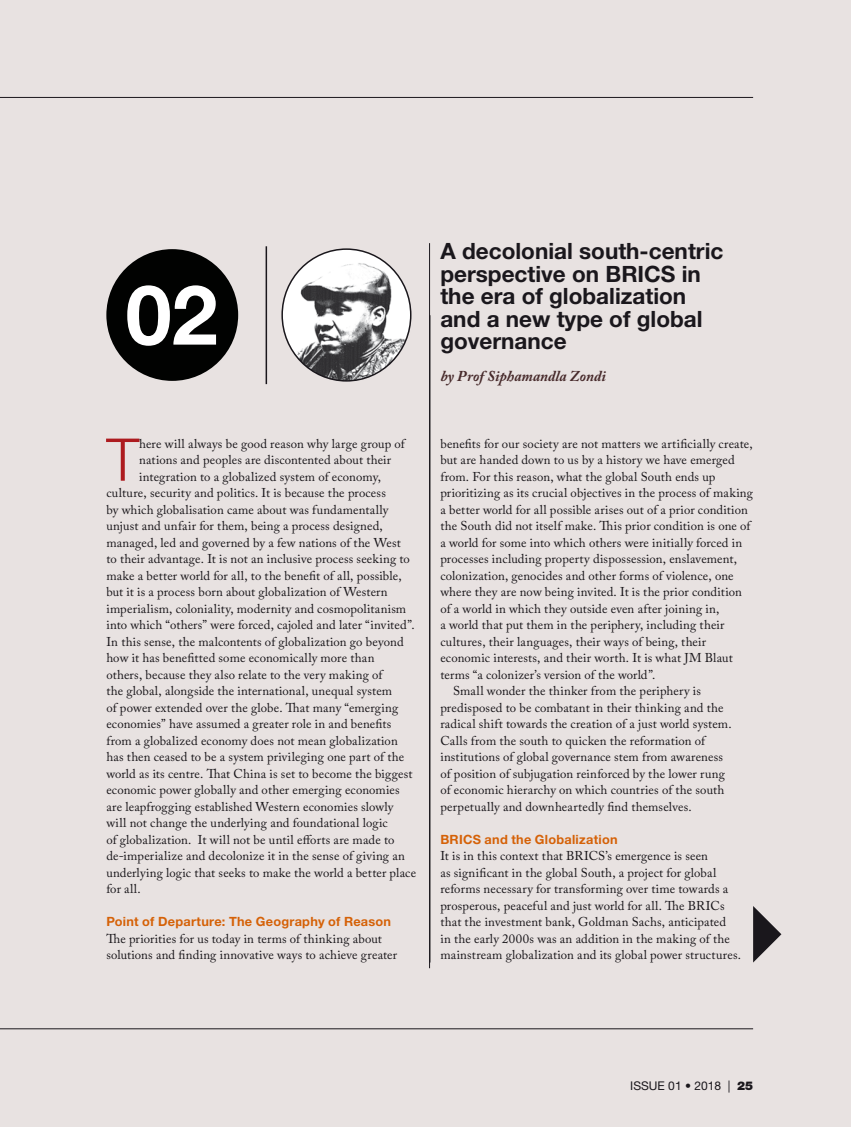
<style>
.page{position:relative;width:851px;height:1127px;background:#fff}
.page>*{position:absolute;margin:0;border:0;box-sizing:border-box;transform-origin:0 0}
.t1{font:700 82.95px "Helvetica Neue LT Pro";color:#fff}
.t2{font:300 58.95px "Helvetica Neue LT Pro";color:#bf1f24}
.t3{font:700 22.5px/22.5px "Helvetica Neue LT Pro";color:#1a171c}
.t4{font:italic 700 15px "Adobe Caslon Pro";color:#472a2b}
.t5{font:12.75px/16.5px "Adobe Caslon Pro";letter-spacing:.01em;color:#1a171c}
.t6{font:700 12.75px "Helvetica Neue LT Pro";letter-spacing:.02em;color:#eb6e08}
.t7{font:12px "Helvetica Neue LT Pro";color:#1a171c}
.s1{font-weight:900}
</style>
<div class="page">
<div style="left:0;top:0;width:850px;height:1127px;background:#e8e2e1"></div>
<hr style="left:429px;top:243px;width:1px;height:725px;background:#1a171c">
<div style="left:106px;top:249px;width:132px;height:132px;background:#010201;border-radius:50%"></div>
<hr style="left:265px;top:246px;width:2px;height:138px;background:#1a171c">
<img style="left:284px;top:251px;width:126px;height:128px">
<hr style="left:0;top:1028px;width:753px;height:1px;background:#1a171c">
<hr style="left:0;top:97px;width:753px;height:1px;background:#1a171c">
<svg style="left:753px;top:906px;width:28px;height:56px"></svg>
<h1 class="t1" style="left:125px;top:264px;width:94px">02</h1>
<h2 class="t2" style="left:106px;top:424px;width:34px">T</h2>
<p class="t5" style="left:139px;top:435px;width:267px">here will always be good reason why large group of</p>
<p class="t5" style="left:139px;top:451px;width:253px">nations and peoples are discontented about their</p>
<p class="t5" style="left:139px;top:468px;width:243px">integration to a globalized system of economy,</p>
<p class="t5" style="left:106px;top:484px;width:281px">culture, security and politics. It is because the process</p>
<p class="t5" style="left:106px;top:501px;width:283px">by which globalisation came about was fundamentally</p>
<p class="t5" style="left:106px;top:517px;width:278px">unjust and unfair for them, being a process designed,</p>
<p class="t5" style="left:106px;top:534px;width:296px">managed, led and governed by a few nations of the West</p>
<p class="t5" style="left:106px;top:550px;width:305px">to their advantage. It is not an inclusive process seeking to</p>
<p class="t5" style="left:106px;top:567px;width:297px">make a better world for all, to the benefit of all, possible,</p>
<p class="t5" style="left:106px;top:583px;width:283px">but it is a process born about globalization of Western</p>
<p class="t5" style="left:106px;top:600px;width:301px">imperialism, coloniality, modernity and cosmopolitanism</p>
<p class="t5" style="left:106px;top:616px;width:310px">into which “others” were forced, cajoled and later “invited”.</p>
<p class="t5" style="left:106px;top:633px;width:299px">In this sense, the malcontents of globalization go beyond</p>
<p class="t5" style="left:106px;top:649px;width:269px">how it has benefitted some economically more than</p>
<p class="t5" style="left:106px;top:666px;width:277px">others, because they also relate to the very making of</p>
<p class="t5" style="left:106px;top:682px;width:287px">the global, alongside the international, unequal system</p>
<p class="t5" style="left:106px;top:699px;width:293px">of power extended over the globe. That many “emerging</p>
<p class="t5" style="left:106px;top:715px;width:286px">economies” have assumed a greater role in and benefits</p>
<p class="t5" style="left:106px;top:732px;width:293px">from a globalized economy does not mean globalization</p>
<p class="t5" style="left:106px;top:748px;width:299px">has then ceased to be a system privileging one part of the</p>
<p class="t5" style="left:106px;top:765px;width:307px">world as its centre. That China is set to become the biggest</p>
<p class="t5" style="left:106px;top:781px;width:295px">economic power globally and other emerging economies</p>
<p class="t5" style="left:106px;top:798px;width:288px">are leapfrogging established Western economies slowly</p>
<p class="t5" style="left:106px;top:814px;width:283px">will not change the underlying and foundational logic</p>
<p class="t5" style="left:106px;top:831px;width:289px">of globalization. It will not be until efforts are made to</p>
<p class="t5" style="left:106px;top:847px;width:300px">de-imperialize and decolonize it in the sense of giving an</p>
<p class="t5" style="left:106px;top:864px;width:311px">underlying logic that seeks to make the world a better place</p>
<p class="t5" style="left:106px;top:880px;width:36px">for all.</p>
<p class="t6" style="left:106px;top:914px;width:286px">Point of Departure: The Geography of Reason</p>
<p class="t5" style="left:106px;top:930px;width:292px">The priorities for us today in terms of thinking about solutions and finding innovative ways to achieve greater</p>
<h3 class="t3" style="left:440px;top:239px;width:284px">A decolonial south-centric perspective on BRICS in the era of globalization and a new type of global governance</h3>
<p class="t4" style="left:440px;top:367px;width:166px">by Prof Siphamandla Zondi</p>
<p class="t5" style="left:440px;top:435px;width:314px">benefits for our society are not matters we artificially create,</p>
<p class="t5" style="left:440px;top:451px;width:296px">but are handed down to us by a history we have emerged</p>
<p class="t5" style="left:440px;top:468px;width:276px">from. For this reason, what the global South ends up</p>
<p class="t5" style="left:440px;top:484px;width:314px">prioritizing as its crucial objectives in the process of making</p>
<p class="t5" style="left:440px;top:501px;width:309px">a better world for all possible arises out of a prior condition</p>
<p class="t5" style="left:440px;top:517px;width:311px">the South did not itself make. This prior condition is one of</p>
<p class="t5" style="left:440px;top:534px;width:303px">a world for some into which others were initially forced in</p>
<p class="t5" style="left:440px;top:550px;width:298px">processes including property dispossession, enslavement,</p>
<p class="t5" style="left:440px;top:567px;width:295px">colonization, genocides and other forms of violence, one</p>
<p class="t5" style="left:440px;top:583px;width:303px">where they are now being invited. It is the prior condition</p>
<p class="t5" style="left:440px;top:600px;width:280px">of a world in which they outside even after joining in,</p>
<p class="t5" style="left:440px;top:616px;width:286px">a world that put them in the periphery, including their</p>
<p class="t5" style="left:440px;top:633px;width:267px">cultures, their languages, their ways of being, their</p>
<p class="t5" style="left:440px;top:649px;width:294px">economic interests, and their worth. It is what JM Blaut</p>
<p class="t5" style="left:440px;top:666px;width:217px">terms “a colonizer’s version of the world”.</p>
<p class="t5" style="left:453px;top:682px;width:249px">Small wonder the thinker from the periphery is</p>
<p class="t5" style="left:440px;top:699px;width:284px">predisposed to be combatant in their thinking and the</p>
<p class="t5" style="left:440px;top:715px;width:292px">radical shift towards the creation of a just world system.</p>
<p class="t5" style="left:440px;top:732px;width:266px">Calls from the south to quicken the reformation of</p>
<p class="t5" style="left:440px;top:748px;width:284px">institutions of global governance stem from awareness</p>
<p class="t5" style="left:440px;top:765px;width:286px">of position of subjugation reinforced by the lower rung</p>
<p class="t5" style="left:440px;top:781px;width:285px">of economic hierarchy on which countries of the south</p>
<p class="t5" style="left:440px;top:798px;width:253px">perpetually and downheartedly find themselves.</p>
<p class="t6" style="left:440px;top:831px;width:179px">BRICS and the Globalization</p>
<p class="t5" style="left:440px;top:847px;width:302px">It is in this context that BRICS’s emergence is seen<br>as significant in the global South, a project for global reforms necessary for transforming over time towards a prosperous, peaceful and just world for all. The BRICs that the investment bank, Goldman Sachs, anticipated<br>in the early 2000s was an addition in the making of the mainstream globalization and its global power structures.</p>
<p class="t7" style="left:630px;top:1078px;width:124px">ISSUE 01 • 2018 | <span class="s1">25</span></p>
</div>
